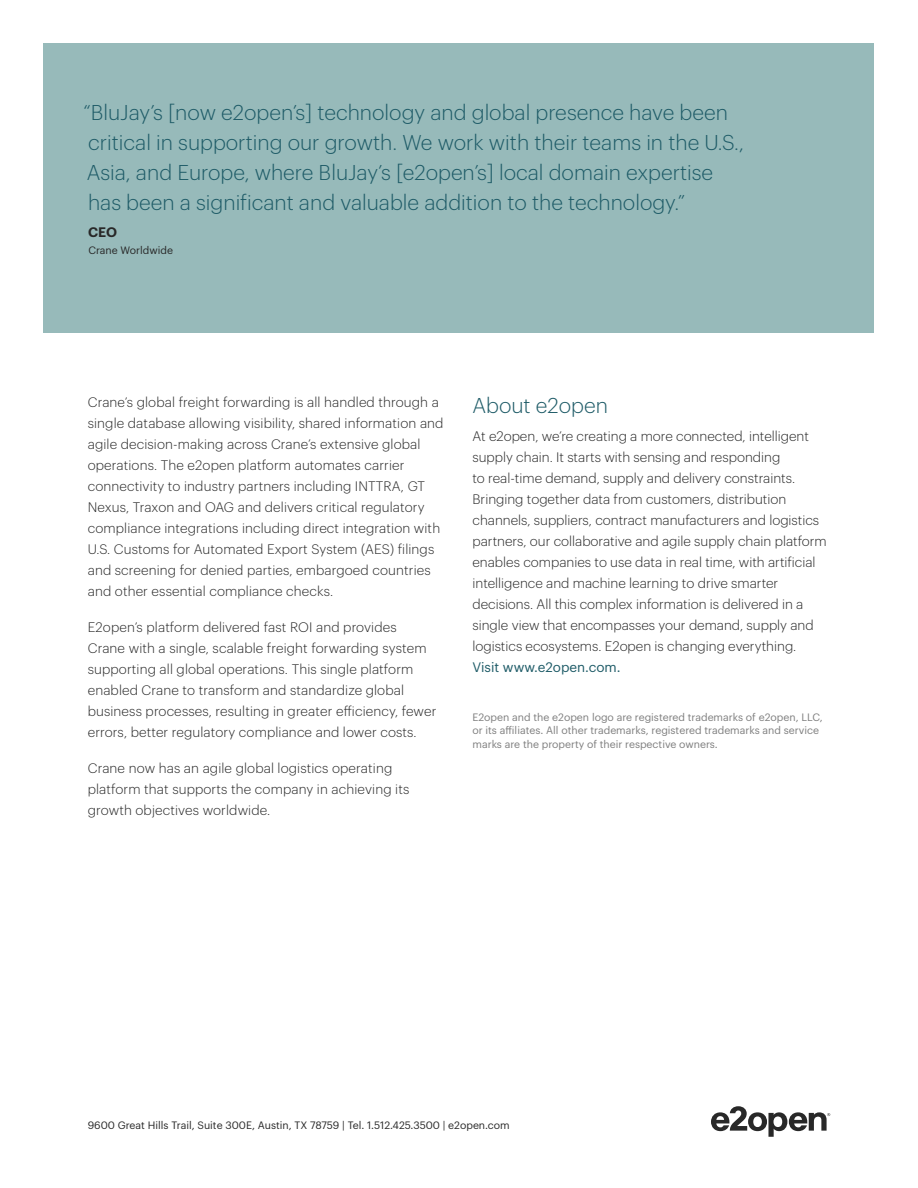
<style>
.page{position:relative;width:918px;height:1188px;background:#fff}
.page>*{position:absolute;margin:0;border:0;box-sizing:border-box;transform-origin:0 0}
.t1{font:300 21px/30px "Graphik";color:#1e5b67}
.t2{font:300 13.5px/21px "Graphik";letter-spacing:.01em;color:#282828}
.t3{font:600 13.5px "Graphik";color:#282828}
.Disclaimer{font:10.5px/13.5px "Graphik";color:#7e7e7e}
.t4{font:10.5px "Graphik";color:#282828}
.s1{font-weight:400;color:#1e5b67}
</style>
<div class="page">
<svg style="left:711px;top:1106px;width:119px;height:31px"></svg>
<div style="left:44px;top:44px;width:830px;height:289px;background:#97baba"></div>
<h2 class="t1" style="left:83px;top:96px;width:662px">“BluJay’s [now e2open’s] technology and global presence have been critical in supporting our growth. We work with their teams in the U.S., Asia, and Europe, where BluJay’s [e2open’s] local domain expertise has been a significant and valuable addition to the technology.”</h2>
<p class="t3" style="left:88px;top:222px;width:31px">CEO</p>
<p class="t4" style="left:88px;top:242px;width:86px">Crane Worldwide</p>
<p class="t2" style="left:88px;top:391px;width:357px">Crane’s global freight forwarding is all handled through a single database allowing visibility, shared information and agile decision-making across Crane’s extensive global operations. The e2open platform automates carrier connectivity to industry partners including INTTRA, GT Nexus, Traxon and OAG and delivers critical regulatory compliance integrations including direct integration with U.S. Customs for Automated Export System (AES) filings and screening for denied parties, embargoed countries and other essential compliance checks.</p>
<p class="t2" style="left:88px;top:616px;width:350px">E2open’s platform delivered fast ROI and provides Crane with a single, scalable freight forwarding system supporting all global operations. This single platform enabled Crane to transform and standardize global business processes, resulting in greater efficiency, fewer errors, better regulatory compliance and lower costs.</p>
<p class="t2" style="left:88px;top:757px;width:323px">Crane now has an agile global logistics operating platform that supports the company in achieving its growth objectives worldwide.</p>
<h2 class="t1" style="left:472px;top:389px;width:137px">About e2open</h2>
<p class="t2" style="left:472px;top:424px;width:356px">At e2open, we’re creating a more connected, intelligent supply chain. It starts with sensing and responding<br>to real-time demand, supply and delivery constraints.<br>Bringing together data from customers, distribution channels, suppliers, contract manufacturers and logistics partners, our collaborative and agile supply chain platform enables companies to use data in real time, with artificial intelligence and machine learning to drive smarter decisions. All this complex information is delivered in a single view that encompasses your demand, supply and logistics ecosystems. E2open is changing everything.<br><span class="s1">Visit www.e2open.com.</span></p>
<p class="Disclaimer" style="left:472px;top:709px;width:352px">E2open and the e2open logo are registered trademarks of e2open, LLC, or its affiliates. All other trademarks, registered trademarks and service marks are the property of their respective owners.</p>
<p class="t4" style="left:88px;top:1118px;width:424px">9600 Great Hills Trail, Suite 300E, Austin, TX 78759 | Tel. 1.512.425.3500 | e2open.com</p>
</div>
